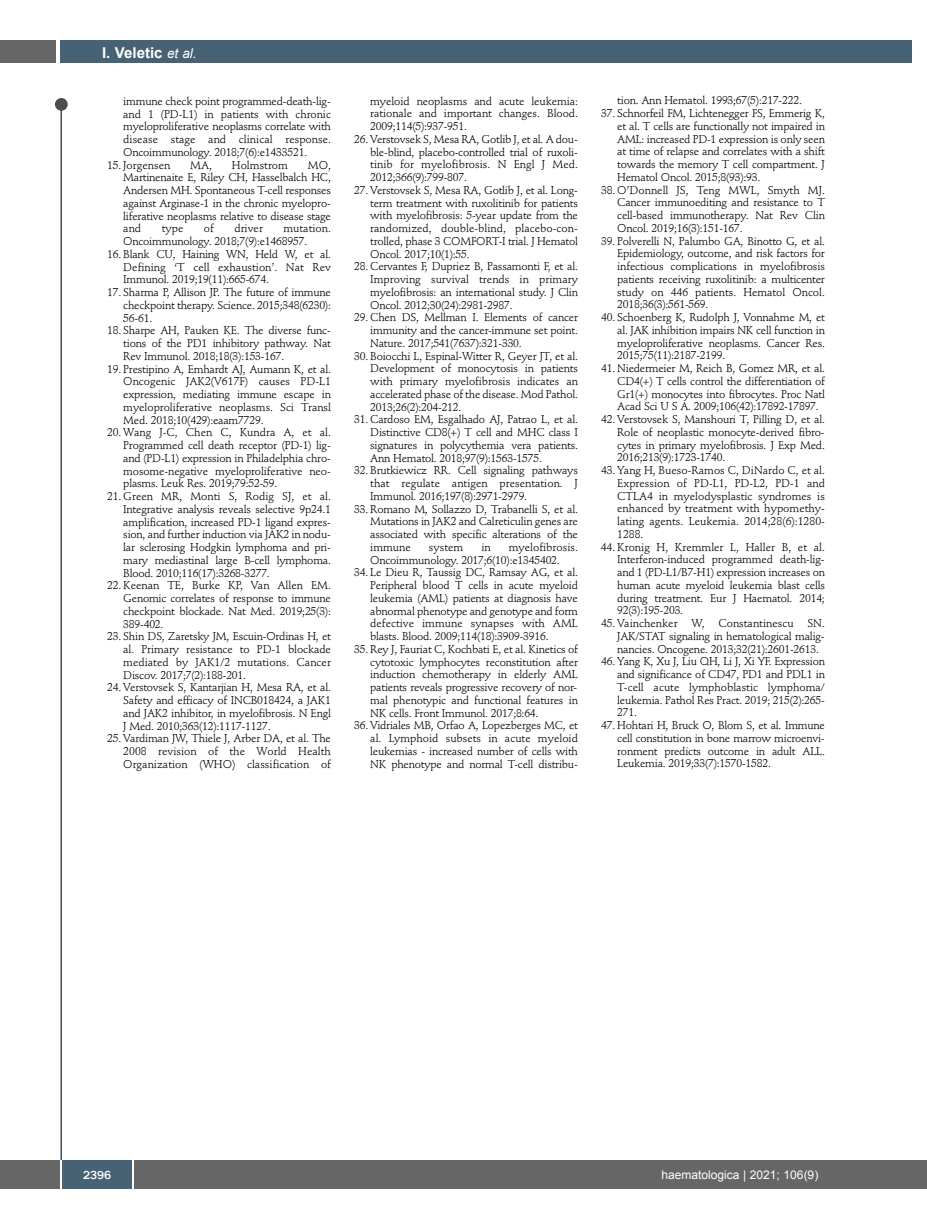
<style>
.page{position:relative;width:927px;height:1225px;background:#fff}
.page>*{position:absolute;margin:0;border:0;box-sizing:border-box;transform-origin:0 0}
.t1{font:700 15px "Arial";color:#fff}
.t2{font:12px "Arial";color:#fff}
.t3{font:500 12px "Franklin Gothic";color:#fff}
.t4{font:11.25px/12.8px "Stempel Schneidler";letter-spacing:-.02em;color:#000;text-align:justify}
.t5{font:11.25px "Stempel Schneidler";color:#000}
.s1{font-weight:400;font-style:italic;font-size:13.5px}
</style>
<div class="page">
<div style="left:911px;top:1160px;width:16px;height:28px;background:#666"></div>
<div style="left:55px;top:98px;width:13px;height:13px;background:#4d4d4d;border-radius:50%"></div>
<hr style="left:60px;top:101px;width:2px;height:1061px;background:#4d4d4d">
<div style="left:60px;top:40px;width:852px;height:22px;background:#466274"></div>
<div style="left:0;top:40px;width:56px;height:22px;background:#666"></div>
<div style="left:0;top:1160px;width:911px;height:28px;background:#666"></div>
<div style="left:62px;top:1160px;width:71px;height:28px;background:#466274"></div>
<hr style="left:60px;top:1160px;width:2px;height:28px;background:#fff">
<svg style="left:133px;top:1160px;width:1px;height:28px"></svg>
<h1 class="t1" style="left:102px;top:44px;width:96px">I. Veletic <span class="s1">et al.</span></h1>
<p class="t4" style="left:123px;top:96px;width:209px">immune check point programmed-death-lig&shy;and 1 (PD-L1) in patients with chronic myeloproliferative neoplasms correlate with disease stage and clinical response.<br>Oncoimmunology. 2018;7(6):e1433521.</p>
<p class="t5" style="left:107px;top:160px;width:65px">15. Jorgensen</p>
<p class="t4" style="left:190px;top:159px;width:23px">MA,</p>
<p class="t5" style="left:232px;top:160px;width:58px">Holmstrom</p>
<p class="t4" style="left:123px;top:159px;width:209px;text-indent:185px">MO, Martinenaite E, Riley CH, Hasselbalch HC, Andersen MH. Spontaneous T-cell responses against Arginase-1 in the chronic myelopro&shy;liferative neoplasms relative to disease stage and</p>
<p class="t4" style="left:162px;top:223px;width:23px">type</p>
<p class="t4" style="left:204px;top:223px;width:12px">of</p>
<p class="t4" style="left:234px;top:223px;width:30px">driver</p>
<p class="t4" style="left:123px;top:223px;width:209px;text-indent:160px">mutation.<br>Oncoimmunology. 2018;7(9):e1468957.</p>
<p class="t4" style="left:123px;top:249px;width:209px;text-indent:-16px">16. Blank CU, Haining WN, Held W, et al.<br>Defining ‘T cell exhaustion’. Nat Rev Immunol. 2019;19(11):665-674.</p>
<p class="t4" style="left:123px;top:287px;width:209px;text-indent:-16px">17. Sharma P, Allison JP. The future of immune checkpoint therapy. Science. 2015;348(6230):<br>56-61.</p>
<p class="t4" style="left:123px;top:325px;width:209px;text-indent:-16px">18. Sharpe AH, Pauken KE. The diverse func&shy;tions of the PD1 inhibitory pathway. Nat Rev Immunol. 2018;18(3):153-167.</p>
<p class="t4" style="left:123px;top:363px;width:209px;text-indent:-16px">19. Prestipino A, Emhardt AJ, Aumann K, et al.<br>Oncogenic JAK2(V617F) causes PD-L1 expression, mediating immune escape in myeloproliferative neoplasms. Sci Transl Med. 2018;10(429):eaam7729.</p>
<p class="t4" style="left:123px;top:427px;width:209px;text-indent:-16px">20. Wang J-C, Chen C, Kundra A, et al.<br>Programmed cell death receptor (PD-1) lig&shy;and (PD-L1) expression in Philadelphia chro&shy;mosome-negative myeloproliferative neo&shy;plasms. Leuk Res. 2019;79:52-59.</p>
<p class="t4" style="left:123px;top:491px;width:209px;text-indent:-16px">21. Green MR, Monti S, Rodig SJ, et al.<br>Integrative analysis reveals selective 9p24.1 amplification, increased PD-1 ligand expres&shy;sion, and further induction via JAK2 in nodu&shy;lar sclerosing Hodgkin lymphoma and pri&shy;mary mediastinal large B-cell lymphoma.<br>Blood. 2010;116(17):3268-3277.</p>
<p class="t4" style="left:123px;top:580px;width:209px;text-indent:-16px">22. Keenan TE, Burke KP, Van Allen EM.<br>Genomic correlates of response to immune checkpoint blockade. Nat Med. 2019;25(3):<br>389-402.</p>
<p class="t4" style="left:123px;top:631px;width:209px;text-indent:-16px">23. Shin DS, Zaretsky JM, Escuin-Ordinas H, et al. Primary resistance to PD-1 blockade mediated by JAK1/2 mutations. Cancer Discov. 2017;7(2):188-201.</p>
<p class="t4" style="left:123px;top:682px;width:209px;text-indent:-16px">24. Verstovsek S, Kantarjian H, Mesa RA, et al.<br>Safety and efficacy of INCB018424, a JAK1 and JAK2 inhibitor, in myelofibrosis. N Engl J Med. 2010;363(12):1117-1127.</p>
<p class="t4" style="left:123px;top:733px;width:209px;text-indent:-16px">25. Vardiman JW, Thiele J, Arber DA, et al. The 2008 revision of the World Health Organization (WHO) classification of</p>
<p class="t4" style="left:370px;top:96px;width:209px">myeloid neoplasms and acute leukemia: rationale and important changes. Blood.<br>2009;114(5):937-951.</p>
<p class="t4" style="left:370px;top:134px;width:209px;text-indent:-16px">26. Verstovsek S, Mesa RA, Gotlib J, et al. A dou&shy;ble-blind, placebo-controlled trial of ruxoli&shy;tinib for myelofibrosis. N Engl J Med.<br>2012;366(9):799-807.</p>
<p class="t4" style="left:370px;top:185px;width:209px;text-indent:-16px">27. Verstovsek S, Mesa RA, Gotlib J, et al. Long&shy;term treatment with ruxolitinib for patients with myelofibrosis: 5-year update from the randomized, double-blind, placebo-con&shy;trolled, phase 3 COMFORT-I trial. J Hematol Oncol. 2017;10(1):55.</p>
<p class="t4" style="left:370px;top:261px;width:209px;text-indent:-16px">28. Cervantes F, Dupriez B, Passamonti F, et al.<br>Improving survival trends in primary myelofibrosis: an international study. J Clin Oncol. 2012;30(24):2981-2987.</p>
<p class="t4" style="left:370px;top:312px;width:209px;text-indent:-16px">29. Chen DS, Mellman I. Elements of cancer immunity and the cancer-immune set point.<br>Nature. 2017;541(7637):321-330.</p>
<p class="t4" style="left:370px;top:350px;width:209px;text-indent:-16px">30. Boiocchi L, Espinal-Witter R, Geyer JT, et al.<br>Development of monocytosis in patients with primary myelofibrosis indicates an accelerated phase of the disease. Mod Pathol.<br>2013;26(2):204-212.</p>
<p class="t4" style="left:370px;top:414px;width:209px;text-indent:-16px">31. Cardoso EM, Esgalhado AJ, Patrao L, et al.<br>Distinctive CD8(+) T cell and MHC class I signatures in polycythemia vera patients.<br>Ann Hematol. 2018;97(9):1563-1575.</p>
<p class="t4" style="left:370px;top:465px;width:209px;text-indent:-16px">32. Brutkiewicz RR. Cell signaling pathways that regulate antigen presentation. J Immunol. 2016;197(8):2971-2979.</p>
<p class="t4" style="left:370px;top:503px;width:209px;text-indent:-16px">33. Romano M, Sollazzo D, Trabanelli S, et al.<br>Mutations in JAK2 and Calreticulin genes are associated with specific alterations of the immune</p>
<p class="t4" style="left:370px;top:542px;width:209px;text-indent:139px">myelofibrosis.<br>Oncoimmunology. 2017;6(10):e1345402.</p>
<p class="t4" style="left:370px;top:567px;width:209px;text-indent:-16px">34. Le Dieu R, Taussig DC, Ramsay AG, et al.<br>Peripheral blood T cells in acute myeloid leukemia (AML) patients at diagnosis have abnormal phenotype and genotype and form defective immune synapses with AML blasts. Blood. 2009;114(18):3909-3916.</p>
<p class="t4" style="left:370px;top:644px;width:209px;text-indent:-16px">35. Rey J, Fauriat C, Kochbati E, et al. Kinetics of cytotoxic lymphocytes reconstitution after induction chemotherapy in elderly AML patients reveals progressive recovery of nor&shy;mal phenotypic and functional features in NK cells. Front Immunol. 2017;8:64.</p>
<p class="t4" style="left:370px;top:720px;width:209px;text-indent:-16px">36. Vidriales MB, Orfao A, Lopezberges MC, et al. Lymphoid subsets in acute myeloid leukemias - increased number of cells with NK phenotype and normal T-cell distribu-</p>
<p class="t4" style="left:429px;top:542px;width:36px">system</p>
<p class="t4" style="left:481px;top:542px;width:11px">in</p>
<p class="t4" style="left:617px;top:95px;width:186px">tion. Ann Hematol. 1993;67(5):217-222.</p>
<p class="t4" style="left:617px;top:108px;width:209px;text-indent:-16px">37. Schnorfeil FM, Lichtenegger FS, Emmerig K, et al. T cells are functionally not impaired in AML: increased PD-1 expression is only seen at time of relapse and correlates with a shift towards the memory T cell compartment. J Hematol Oncol. 2015;8(93):93.</p>
<p class="t4" style="left:617px;top:185px;width:209px;text-indent:-16px">38. O’Donnell JS, Teng MWL, Smyth MJ.<br>Cancer immunoediting and resistance to T cell-based immunotherapy. Nat Rev Clin Oncol. 2019;16(3):151-167.</p>
<p class="t4" style="left:617px;top:236px;width:209px;text-indent:-16px">39. Polverelli N, Palumbo GA, Binotto G, et al.<br>Epidemiology, outcome, and risk factors for infectious complications in myelofibrosis patients receiving ruxolitinib: a multicenter study on 446 patients. Hematol Oncol.<br>2018;36(3):561-569.</p>
<p class="t4" style="left:617px;top:312px;width:209px;text-indent:-16px">40. Schoenberg K, Rudolph J, Vonnahme M, et al. JAK inhibition impairs NK cell function in myeloproliferative neoplasms. Cancer Res.<br>2015;75(11):2187-2199.</p>
<p class="t4" style="left:617px;top:363px;width:209px;text-indent:-16px">41. Niedermeier M, Reich B, Gomez MR, et al.<br>CD4(+) T cells control the differentiation of Gr1(+) monocytes into fibrocytes. Proc Natl Acad Sci U S A. 2009;106(42):17892-17897.</p>
<p class="t4" style="left:617px;top:414px;width:209px;text-indent:-16px">42. Verstovsek S, Manshouri T, Pilling D, et al.<br>Role of neoplastic monocyte-derived fibro&shy;cytes in primary myelofibrosis. J Exp Med.<br>2016;213(9):1723-1740.</p>
<p class="t4" style="left:617px;top:465px;width:209px;text-indent:-16px">43. Yang H, Bueso-Ramos C, DiNardo C, et al.<br>Expression of PD-L1, PD-L2, PD-1 and CTLA4 in myelodysplastic syndromes is enhanced by treatment with hypomethy&shy;lating agents. Leukemia. 2014;28(6):1280- 1288.</p>
<p class="t4" style="left:617px;top:541px;width:209px;text-indent:-16px">44. Kronig H, Kremmler L, Haller B, et al.<br>Interferon-induced programmed death-lig&shy;and 1 (PD-L1/B7-H1) expression increases on human acute myeloid leukemia blast cells during treatment. Eur J Haematol. 2014; 92(3):195-203.</p>
<p class="t4" style="left:617px;top:618px;width:209px;text-indent:-16px">45. Vainchenker W, Constantinescu SN.<br>JAK/STAT signaling in hematological malig&shy;nancies. Oncogene. 2013;32(21):2601-2613.</p>
<p class="t4" style="left:617px;top:656px;width:209px;text-indent:-16px">46. Yang K, Xu J, Liu QH, Li J, Xi YF. Expression and significance of CD47, PD1 and PDL1 in T-cell acute lymphoblastic lymphoma/ leukemia. Pathol Res Pract. 2019; 215(2):265- 271.</p>
<p class="t4" style="left:617px;top:720px;width:209px;text-indent:-16px">47. Hohtari H, Bruck O, Blom S, et al. Immune cell constitution in bone marrow microenvi&shy;ronment predicts outcome in adult ALL.<br>Leukemia. 2019;33(7):1570-1582.</p>
<p class="t3" style="left:83px;top:1167px;width:30px">2396</p>
<p class="t2" style="left:661px;top:1168px;width:158px">haematologica | 2021; 106(9)</p>
</div>
